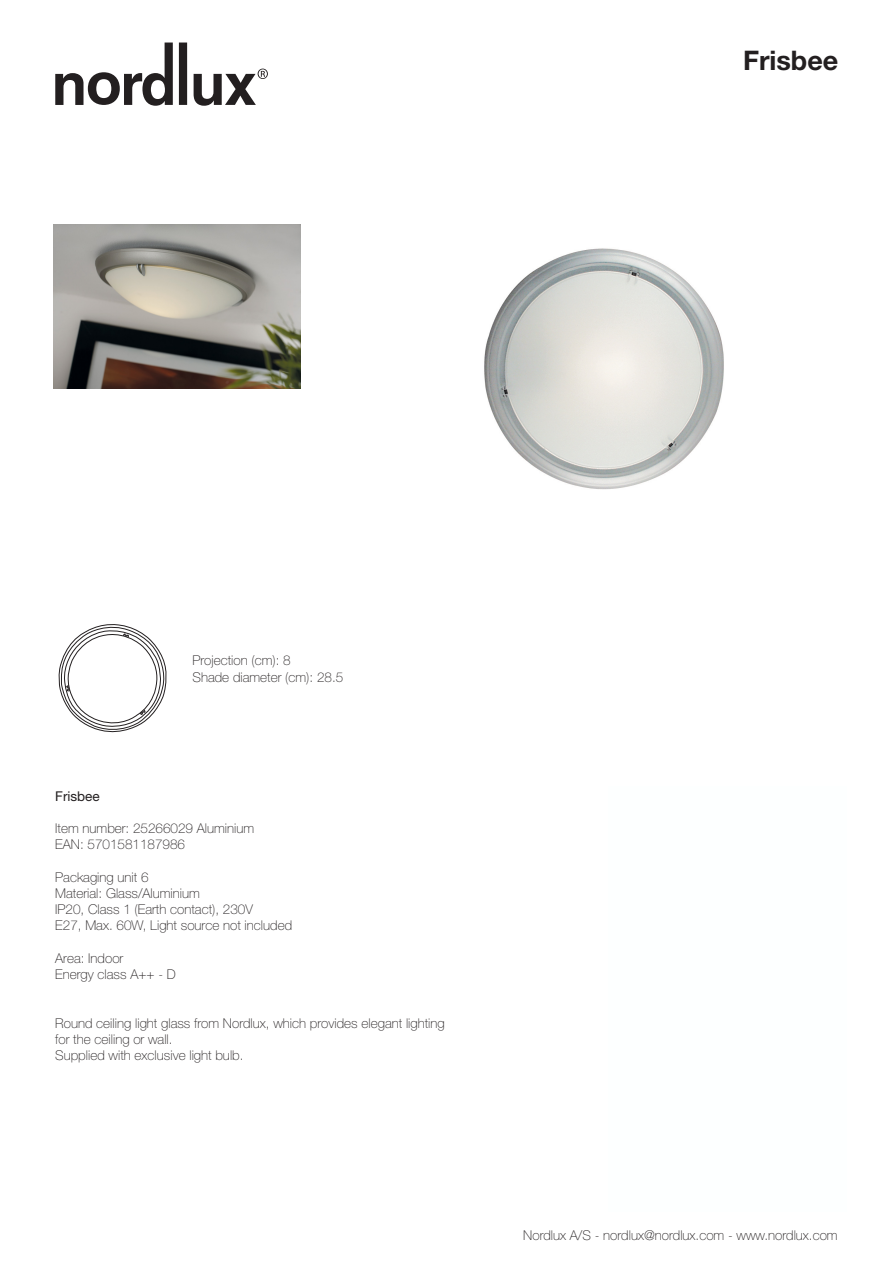
<style>
.page{position:relative;width:893px;height:1263px;background:#fff}
.page>*{position:absolute;margin:0;border:0;box-sizing:border-box;transform-origin:0 0}
.DSModelBodytext{font:700 27px "Helvetica Neue LT Pro";color:#231f20}
.FLOWBodytext{font:100 13.5px/16.2px "Helvetica Neue";color:#231f20}
.BUNDBodytext{font:100 13.5px "Helvetica Neue";color:#231f20}
.DSSTREGBodytext{font:100 13.5px "Helvetica Neue";color:#231f20}
.Model{font:13.5px "Helvetica Neue";color:#231f20}
</style>
<div class="page">
<svg style="left:58px;top:624px;width:109px;height:109px"></svg>
<img style="left:54px;top:224px;width:247px;height:164px">
<img style="left:484px;top:248px;width:240px;height:242px">
<svg style="left:55px;top:43px;width:118px;height:63px"></svg>
<svg style="left:179px;top:43px;width:8px;height:62px"></svg>
<svg style="left:194px;top:69px;width:74px;height:37px"></svg>
<p class="DSModelBodytext" style="left:743px;top:44px;width:97px">Frisbee</p>
<p class="DSSTREGBodytext" style="left:192px;top:653px;width:100px">Projection (cm): 8</p>
<p class="DSSTREGBodytext" style="left:192px;top:669px;width:152px">Shade diameter (cm): 28.5</p>
<p class="Model" style="left:55px;top:788px;width:46px">Frisbee</p>
<p class="FLOWBodytext" style="left:55px;top:820px;width:200px">Item number: 25266029 Aluminium</p>
<p class="FLOWBodytext" style="left:55px;top:836px;width:131px">EAN: 5701581187986</p>
<p class="FLOWBodytext" style="left:55px;top:869px;width:95px">Packaging unit 6</p>
<p class="FLOWBodytext" style="left:55px;top:885px;width:146px">Material: Glass/Aluminium</p>
<p class="FLOWBodytext" style="left:55px;top:901px;width:199px">IP20, Class 1 (Earth contact), 230V</p>
<p class="FLOWBodytext" style="left:55px;top:917px;width:238px">E27, Max. 60W, Light source not included</p>
<p class="FLOWBodytext" style="left:55px;top:950px;width:70px">Area: Indoor</p>
<p class="FLOWBodytext" style="left:55px;top:966px;width:122px">Energy class A++ - D</p>
<p class="FLOWBodytext" style="left:55px;top:1015px;width:391px">Round ceiling light glass from Nordlux, which provides elegant lighting for the ceiling or wall.</p>
<p class="FLOWBodytext" style="left:55px;top:1047px;width:190px">Supplied with exclusive light bulb.</p>
<p class="BUNDBodytext" style="left:523px;top:1227px;width:316px">Nordlux A/S - nordlux@nordlux.com - www.nordlux.com</p>
</div>
